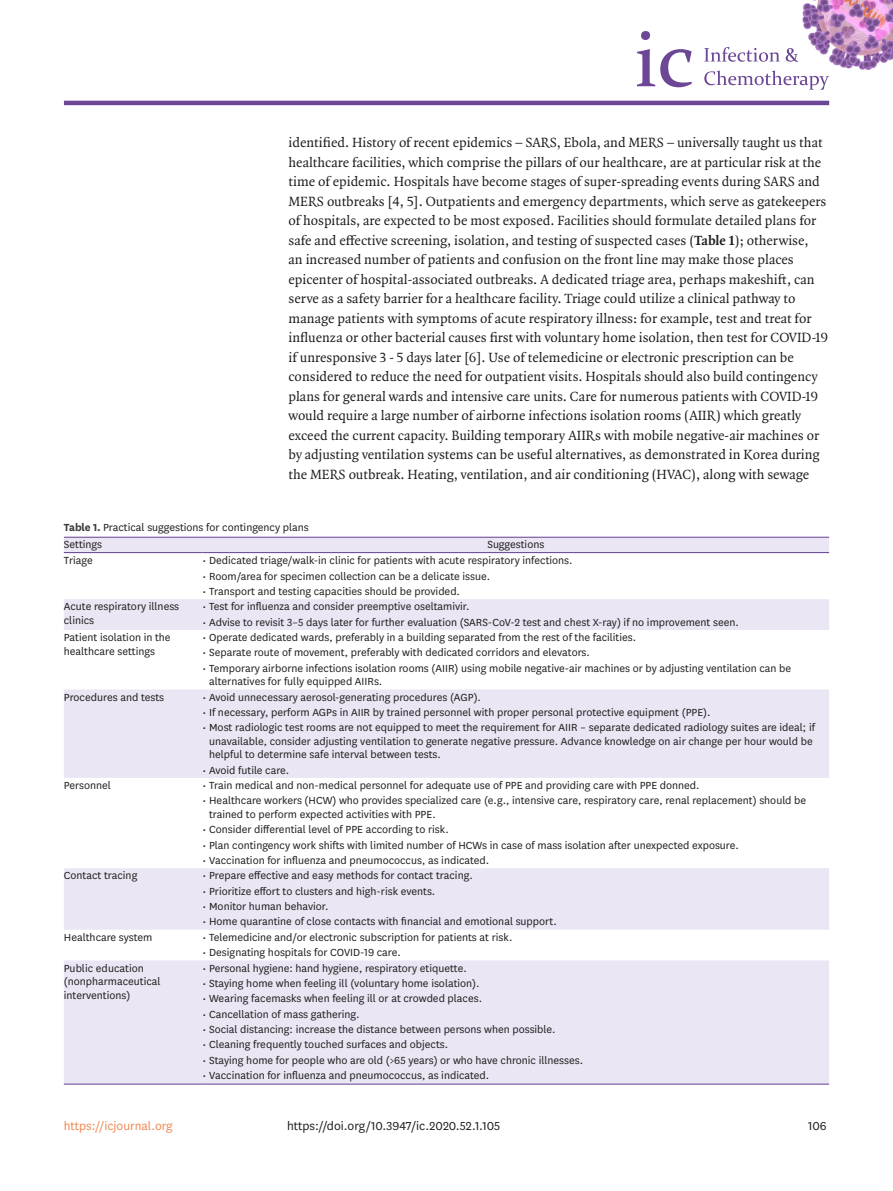
<style>
.page{position:relative;width:893px;height:1191px;background:#fff}
.page>*{position:absolute;margin:0;border:0;box-sizing:border-box;transform-origin:0 0}
.body_p{font:14.25px/19.5px "Quadraat OT";color:#1d1d1b}
.doi_running_footer{font:13.5px "National";color:#1d1d1b}
.t1{font:13.5px "National";color:#f18752}
.tbody_entry{font:12px/13.5px "National";color:#1d1d1b}
.table-wrap_caption{font:12px "National";color:#1d1d1b}
.thead_entry{font:12px "National";color:#1d1d1b}
.s1{font-weight:700}
.s2{font-weight:700;color:#3d3d3c}
</style>
<div class="page">
<img style="left:798px;top:0;width:95px;height:70px">
<hr style="left:64px;top:101px;width:765px;height:4px;background:#6c4796">
<svg style="left:637px;top:31px;width:55px;height:56px"></svg>
<svg style="left:704px;top:71px;width:125px;height:19px"></svg>
<svg style="left:704px;top:47px;width:94px;height:15px"></svg>
<svg style="left:64px;top:538px;width:765px;height:545px;fill:#eae6f4"></svg>
<hr style="left:64px;top:537px;width:139px;height:1px;background:#6c4796">
<hr style="left:203px;top:537px;width:626px;height:1px;background:#6c4796">
<hr style="left:64px;top:552px;width:139px;height:1px;background:#6c4796">
<hr style="left:203px;top:552px;width:626px;height:1px;background:#6c4796">
<hr style="left:64px;top:1083px;width:139px;height:1px;background:#6c4796">
<hr style="left:203px;top:1083px;width:626px;height:1px;background:#6c4796">
<p class="body_p" style="left:289px;top:133px;width:541px">identified. History of recent epidemics – SARS, Ebola, and MERS – universally taught us that healthcare facilities, which comprise the pillars of our healthcare, are at particular risk at the time of epidemic. Hospitals have become stages of super-spreading events during SARS and MERS outbreaks [4, 5]. Outpatients and emergency departments, which serve as gatekeepers of hospitals, are expected to be most exposed. Facilities should formulate detailed plans for safe and effective screening, isolation, and testing of suspected cases (<span class="s1">Table 1</span>); otherwise,<br>an increased number of patients and confusion on the front line may make those places epicenter of hospital-associated outbreaks. A dedicated triage area, perhaps makeshift, can serve as a safety barrier for a healthcare facility. Triage could utilize a clinical pathway to manage patients with symptoms of acute respiratory illness: for example, test and treat for influenza or other bacterial causes first with voluntary home isolation, then test for COVID-19 if unresponsive 3 - 5 days later [6]. Use of telemedicine or electronic prescription can be considered to reduce the need for outpatient visits. Hospitals should also build contingency plans for general wards and intensive care units. Care for numerous patients with COVID-19 would require a large number of airborne infections isolation rooms (AIIR) which greatly exceed the current capacity. Building temporary AIIRs with mobile negative-air machines or by adjusting ventilation systems can be useful alternatives, as demonstrated in Korea during the MERS outbreak. Heating, ventilation, and air conditioning (HVAC), along with sewage</p>
<p class="table-wrap_caption" style="left:64px;top:519px;width:246px"><span class="s2">Table 1.</span> Practical suggestions for contingency plans</p>
<p class="thead_entry" style="left:64px;top:537px;width:40px">Settings</p>
<p class="thead_entry" style="left:487px;top:537px;width:58px">Suggestions</p>
<p class="tbody_entry" style="left:64px;top:553px;width:30px">Triage</p>
<p class="tbody_entry" style="left:203px;top:553px;width:371px">• Dedicated triage/walk-in clinic for patients with acute respiratory infections.</p>
<p class="tbody_entry" style="left:203px;top:568px;width:289px">• Room/area for specimen collection can be a delicate issue.</p>
<p class="tbody_entry" style="left:203px;top:584px;width:259px">• Transport and testing capacities should be provided.</p>
<p class="tbody_entry" style="left:64px;top:599px;width:117px">Acute respiratory illness clinics</p>
<p class="tbody_entry" style="left:203px;top:599px;width:268px">• Test for influenza and consider preemptive oseltamivir.</p>
<p class="tbody_entry" style="left:203px;top:614px;width:538px">• Advise to revisit 3–5 days later for further evaluation (SARS-CoV-2 test and chest X-ray) if no improvement seen.</p>
<p class="tbody_entry" style="left:64px;top:630px;width:108px">Patient isolation in the healthcare settings</p>
<p class="tbody_entry" style="left:203px;top:630px;width:435px">• Operate dedicated wards, preferably in a building separated from the rest of the facilities.</p>
<p class="tbody_entry" style="left:203px;top:645px;width:389px">• Separate route of movement, preferably with dedicated corridors and elevators.</p>
<p class="tbody_entry" style="left:209px;top:661px;width:584px;text-indent:-6px">• Temporary airborne infections isolation rooms (AIIR) using mobile negative-air machines or by adjusting ventilation can be alternatives for fully equipped AIIRs.</p>
<p class="tbody_entry" style="left:64px;top:689px;width:102px">Procedures and tests</p>
<p class="tbody_entry" style="left:203px;top:689px;width:280px">• Avoid unnecessary aerosol-generating procedures (AGP).</p>
<p class="tbody_entry" style="left:203px;top:705px;width:509px">• If necessary, perform AGPs in AIIR by trained personnel with proper personal protective equipment (PPE).</p>
<p class="tbody_entry" style="left:209px;top:720px;width:607px;text-indent:-6px">• Most radiologic test rooms are not equipped to meet the requirement for AIIR – separate dedicated radiology suites are ideal; if unavailable, consider adjusting ventilation to generate negative pressure. Advance knowledge on air change per hour would be helpful to determine safe interval between tests.</p>
<p class="tbody_entry" style="left:203px;top:762px;width:88px">• Avoid futile care.</p>
<p class="tbody_entry" style="left:64px;top:778px;width:49px">Personnel</p>
<p class="tbody_entry" style="left:203px;top:778px;width:499px">• Train medical and non-medical personnel for adequate use of PPE and providing care with PPE donned.</p>
<p class="tbody_entry" style="left:209px;top:793px;width:599px;text-indent:-6px">• Healthcare workers (HCW) who provides specialized care (e.g., intensive care, respiratory care, renal replacement) should be trained to perform expected activities with PPE.</p>
<p class="tbody_entry" style="left:203px;top:822px;width:248px">• Consider differential level of PPE according to risk.</p>
<p class="tbody_entry" style="left:203px;top:837px;width:538px">• Plan contingency work shifts with limited number of HCWs in case of mass isolation after unexpected exposure.</p>
<p class="tbody_entry" style="left:203px;top:853px;width:288px">• Vaccination for influenza and pneumococcus, as indicated.</p>
<p class="tbody_entry" style="left:64px;top:868px;width:75px">Contact tracing</p>
<p class="tbody_entry" style="left:203px;top:868px;width:272px">• Prepare effective and easy methods for contact tracing.</p>
<p class="tbody_entry" style="left:203px;top:883px;width:234px">• Prioritize effort to clusters and high-risk events.</p>
<p class="tbody_entry" style="left:203px;top:899px;width:127px">• Monitor human behavior.</p>
<p class="tbody_entry" style="left:203px;top:914px;width:356px">• Home quarantine of close contacts with financial and emotional support.</p>
<p class="tbody_entry" style="left:64px;top:929px;width:90px">Healthcare system</p>
<p class="tbody_entry" style="left:203px;top:929px;width:311px">• Telemedicine and/or electronic subscription for patients at risk.</p>
<p class="tbody_entry" style="left:203px;top:945px;width:200px">• Designating hospitals for COVID-19 care.</p>
<p class="tbody_entry" style="left:64px;top:960px;width:98px">Public education (nonpharmaceutical interventions)</p>
<p class="tbody_entry" style="left:203px;top:960px;width:266px">• Personal hygiene: hand hygiene, respiratory etiquette.</p>
<p class="tbody_entry" style="left:203px;top:976px;width:279px">• Staying home when feeling ill (voluntary home isolation).</p>
<p class="tbody_entry" style="left:203px;top:991px;width:281px">• Wearing facemasks when feeling ill or at crowded places.</p>
<p class="tbody_entry" style="left:203px;top:1006px;width:159px">• Cancellation of mass gathering.</p>
<p class="tbody_entry" style="left:203px;top:1022px;width:355px">• Social distancing: increase the distance between persons when possible.</p>
<p class="tbody_entry" style="left:203px;top:1037px;width:247px">• Cleaning frequently touched surfaces and objects.</p>
<p class="tbody_entry" style="left:203px;top:1052px;width:382px">• Staying home for people who are old (&gt;65 years) or who have chronic illnesses.</p>
<p class="tbody_entry" style="left:203px;top:1068px;width:288px">• Vaccination for influenza and pneumococcus, as indicated.</p>
<p class="t1" style="left:64px;top:1116px;width:110px">https://icjournal.org</p>
<p class="doi_running_footer" style="left:287px;top:1116px;width:215px">https://doi.org/10.3947/ic.2020.52.1.105</p>
<p class="doi_running_footer" style="left:808px;top:1116px;width:20px">106</p>
</div>
